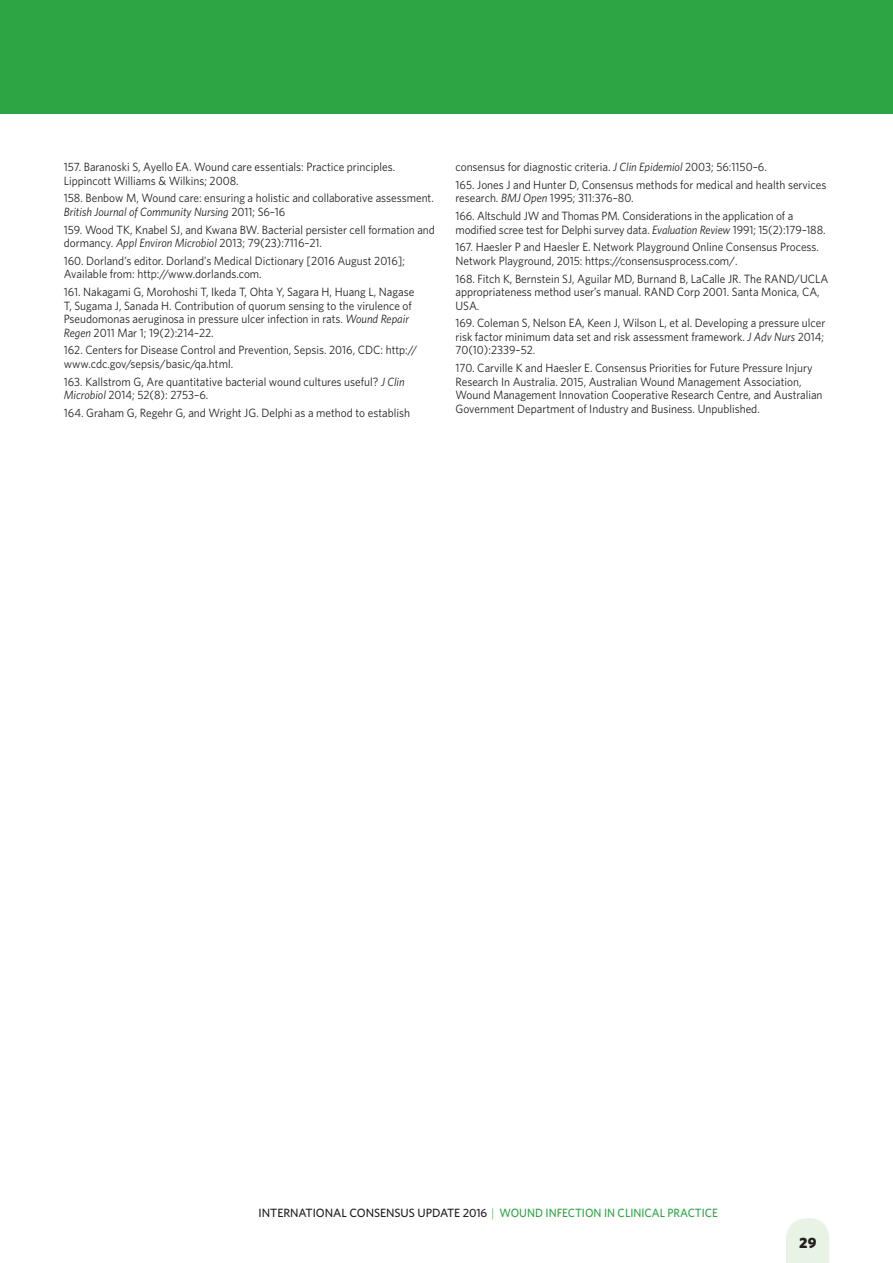
<style>
.page{position:relative;width:893px;height:1263px;background:#fff}
.page>*{position:absolute;margin:0;border:0;box-sizing:border-box;transform-origin:0 0}
.t1{font:900 15px "Whitney";color:#231f20}
.t2{font:12px/13.5px "Whitney";color:#231f20;scale:.95 1}
.t3{font:500 12px "Whitney";letter-spacing:-.005em;color:#231f20}
.s1{font-style:italic}
.s2{font-weight:300;color:#2ea544}
.s3{color:#2ea544}
</style>
<div class="page">
<div style="left:0;top:0;width:893px;height:113px;background:#2ea544"></div>
<svg style="left:787px;top:1218px;width:42px;height:16px"></svg>
<div style="left:786px;top:1234px;width:43px;height:29px;background:#e8f2e5"></div>
<p class="t2" style="left:64px;top:160px;width:350px">157. Baranoski S, Ayello EA. Wound care essentials: Practice principles.<br>Lippincott Williams &amp; Wilkins; 2008.</p>
<p class="t2" style="left:64px;top:191px;width:391px">158. Benbow M, Wound care: ensuring a holistic and collaborative assessment.<br><span class="s1">British Journal of Community Nursing</span> 2011; S6–16</p>
<p class="t2" style="left:64px;top:222px;width:392px">159. Wood TK, Knabel SJ, and Kwana BW. Bacterial persister cell formation and dormancy. <span class="s1">Appl Environ Microbiol</span> 2013; 79(23):7116–21.</p>
<p class="t2" style="left:64px;top:254px;width:361px">160. Dorland’s editor. Dorland’s Medical Dictionary [2016 August 2016];<br>Available from: http://www.dorlands.com.</p>
<p class="t2" style="left:64px;top:285px;width:371px">161. Nakagami G, Morohoshi T, Ikeda T, Ohta Y, Sagara H, Huang L, Nagase T, Sugama J, Sanada H. Contribution of quorum sensing to the virulence of Pseudomonas aeruginosa in pressure ulcer infection in rats. <span class="s1">Wound Repair Regen</span> 2011 Mar 1; 19(2):214–22.</p>
<p class="t2" style="left:64px;top:343px;width:374px">162. Centers for Disease Control and Prevention, Sepsis. 2016, CDC: http:// www.cdc.gov/sepsis/basic/qa.html.</p>
<p class="t2" style="left:64px;top:374px;width:360px">163. Kallstrom G, Are quantitative bacterial wound cultures useful? <span class="s1">J Clin<br>Microbiol</span> 2014; 52(8): 2753–6.</p>
<p class="t2" style="left:64px;top:406px;width:366px">164. Graham G, Regehr G, and Wright JG. Delphi as a method to establish</p>
<p class="t2" style="left:455px;top:158px;width:392px;line-height:17.7px">consensus for diagnostic criteria. <span class="s1">J Clin Epidemiol</span> 2003; 56:1150–6.<br>165. Jones J and Hunter D, Consensus methods for medical and health services</p>
<p class="t2" style="left:455px;top:189px;width:357px;line-height:17.7px">research. <span class="s1">BMJ Open</span> 1995; 311:376–80.<br>166. Altschuld JW and Thomas PM. Considerations in the application of a</p>
<p class="t2" style="left:455px;top:220px;width:391px;line-height:17.7px">modified scree test for Delphi survey data. <span class="s1">Evaluation Review</span> 1991; 15(2):179–188.<br>167. Haesler P and Haesler E. Network Playground Online Consensus Process.</p>
<p class="t2" style="left:455px;top:252px;width:394px;line-height:17.7px">Network Playground, 2015: https://consensusprocess.com/.<br>168. Fitch K, Bernstein SJ, Aguilar MD, Burnand B, LaCalle JR. The RAND/UCLA</p>
<p class="t2" style="left:455px;top:285px;width:385px">appropriateness method user’s manual. RAND Corp 2001. Santa Monica, CA,<br>USA.</p>
<p class="t2" style="left:455px;top:316px;width:391px;text-align:justify">169. Coleman S, Nelson EA, Keen J, Wilson L, et al. Developing a pressure ulcer risk factor minimum data set and risk assessment framework. <span class="s1">J Adv Nurs</span> 2014; 70(10):2339–52.</p>
<p class="t2" style="left:455px;top:361px;width:388px">170. Carville K and Haesler E. Consensus Priorities for Future Pressure Injury Research In Australia. 2015, Australian Wound Management Association, Wound Management Innovation Cooperative Research Centre, and Australian Government Department of Industry and Business. Unpublished.</p>
<p class="t3" style="left:259px;top:1205px;width:461px">INTERNATIONAL CONSENSUS UPDATE 2016 <span class="s2">|</span> <span class="s3">WOUND INFECTION IN CLINICAL PRACTICE</span></p>
<p class="t1" style="left:799px;top:1234px;width:19px">29</p>
</div>
